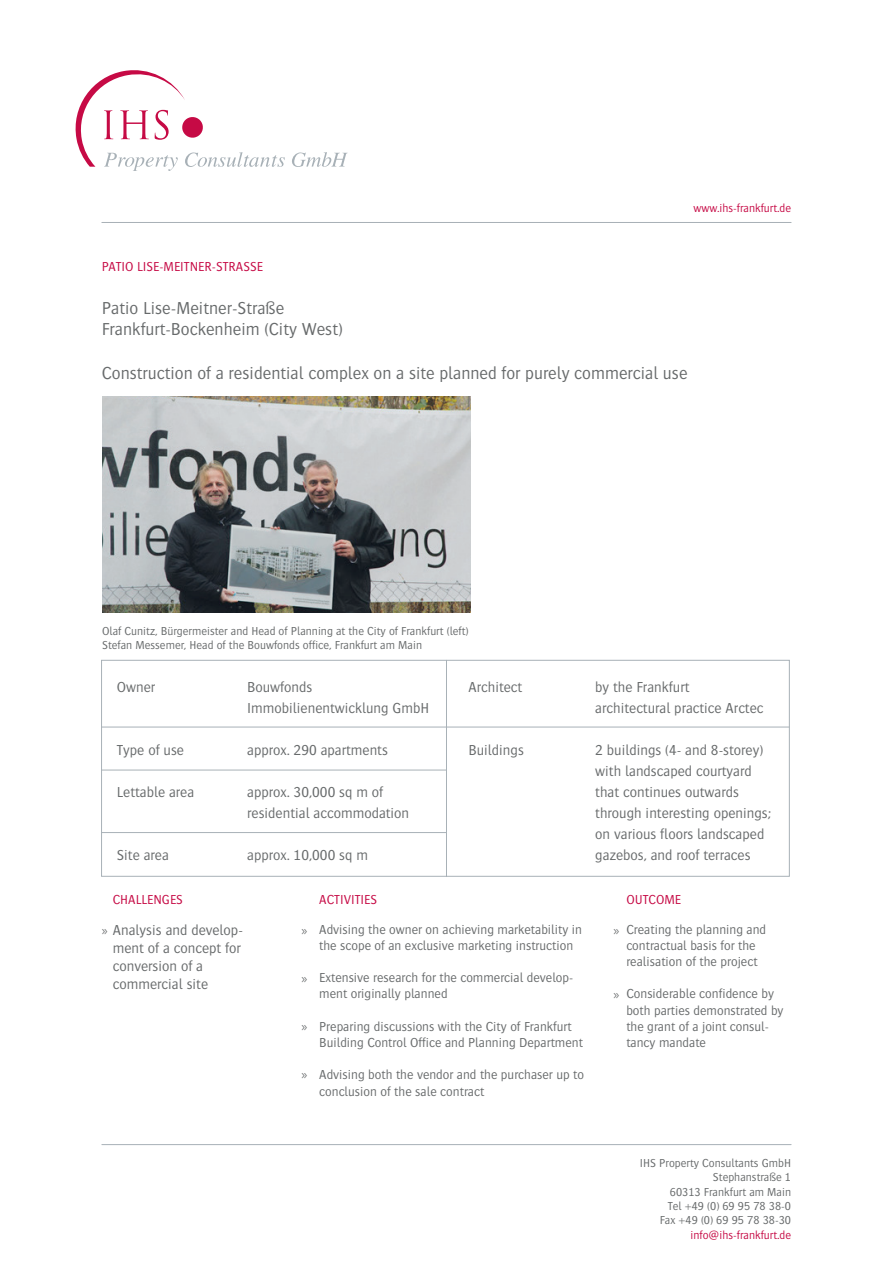
<style>
.page{position:relative;width:893px;height:1263px;background:#fff}
.page>*{position:absolute;margin:0;border:0;box-sizing:border-box;transform-origin:0 0}
.t1{font:300 18px/21.6px "Bosis Std";color:#676a6b}
.t2{font:300 15px/21px "Bosis Std";color:#676a6b}
.t3{font:300 13.5px/16.2px "Bosis Std";color:#676a6b}
.t4{font:300 13.5px "Bosis Std";color:#c60a45}
.t5{font:300 12px/14.4px "Bosis Std";color:#676a6b}
.t6{font:300 12px "Bosis Std";color:#c60a45}
</style>
<div class="page">
<svg style="left:75px;top:70px;width:273px;height:101px"></svg>
<hr style="left:102px;top:222px;width:689px;height:1px;background:#a8b1b7">
<hr style="left:102px;top:1144px;width:689px;height:1px;background:#a8b1b7">
<hr style="left:101px;top:727px;width:688px;height:1px;background:#a8b1b7">
<hr style="left:101px;top:770px;width:345px;height:1px;background:#a8b1b7">
<hr style="left:101px;top:832px;width:345px;height:1px;background:#a8b1b7">
<div style="left:101px;top:660px;width:689px;height:217px;border:1px solid #a8b1b7"></div>
<hr style="left:446px;top:660px;width:1px;height:216px;background:#a8b1b7">
<img style="left:102px;top:396px;width:368px;height:216px">
<p class="t6" style="left:693px;top:201px;width:99px">www.ihs-frankfurt.de</p>
<p class="t4" style="left:102px;top:259px;width:163px">PATIO LISE-MEITNER-STRASSE</p>
<h1 class="t1" style="left:102px;top:297px;width:242px">Patio Lise-Meitner-Straße<br>Frankfurt-Bockenheim (City West)</h1>
<h1 class="t1" style="left:102px;top:362px;width:587px">Construction of a residential complex on a site planned for purely commercial use</h1>
<p class="t5" style="left:102px;top:623px;width:368px">Olaf Cunitz, Bürgermeister and Head of Planning at the City of Frankfurt (left)<br>Stefan Messemer, Head of the Bouwfonds office, Frankfurt am Main</p>
<p class="t2" style="left:117px;top:676px;width:40px">Owner</p>
<p class="t2" style="left:247px;top:676px;width:184px">Bouwfonds<br>Immobilienentwicklung GmbH</p>
<p class="t2" style="left:247px;top:739px;width:142px">approx. 290 apartments</p>
<p class="t2" style="left:247px;top:781px;width:164px">approx. 30,000 sq m of residential accommodation</p>
<p class="t2" style="left:247px;top:844px;width:122px">approx. 10,000 sq m</p>
<p class="t2" style="left:468px;top:676px;width:55px">Architect</p>
<p class="t2" style="left:117px;top:739px;width:69px">Type of use</p>
<p class="t2" style="left:117px;top:781px;width:79px">Lettable area</p>
<p class="t2" style="left:468px;top:739px;width:57px">Buildings</p>
<p class="t2" style="left:117px;top:844px;width:54px">Site area</p>
<p class="t2" style="left:595px;top:676px;width:170px">by the Frankfurt architectural practice Arctec</p>
<p class="t2" style="left:595px;top:739px;width:177px">2 buildings (4- and 8-storey) with landscaped courtyard that continues outwards through interesting openings; on various floors landscaped gazebos, and roof terraces</p>
<p class="t4" style="left:113px;top:892px;width:72px">CHALLENGES</p>
<p class="t4" style="left:319px;top:892px;width:59px">ACTIVITIES</p>
<p class="t4" style="left:626px;top:892px;width:56px">OUTCOME</p>
<p class="t2" style="left:113px;top:920px;width:132px;line-height:18px">Analysis and develop&shy;ment of a concept for conversion of a commercial site</p>
<p class="t3" style="left:319px;top:921px;width:264px">Advising the owner on achieving marketability in the scope of an exclusive marketing instruction</p>
<p class="t3" style="left:319px;top:969px;width:256px">Extensive research for the commercial develop&shy;ment originally planned</p>
<p class="t3" style="left:319px;top:1018px;width:265px">Preparing discussions with the City of Frankfurt<br>Building Control Office and Planning Department</p>
<p class="t3" style="left:319px;top:1066px;width:266px">Advising both the vendor and the purchaser up to conclusion of the sale contract</p>
<p class="t3" style="left:626px;top:921px;width:141px">Creating the planning and contractual basis for the realisation of the project</p>
<p class="t3" style="left:626px;top:985px;width:159px">Considerable confidence by both parties demonstrated by the grant of a joint consul&shy;tancy mandate</p>
<p class="t3" style="left:102px;top:922px;width:8px">»</p>
<p class="t3" style="left:613px;top:922px;width:8px">»</p>
<p class="t3" style="left:301px;top:922px;width:8px">»</p>
<p class="t3" style="left:301px;top:970px;width:8px">»</p>
<p class="t3" style="left:613px;top:987px;width:8px">»</p>
<p class="t3" style="left:301px;top:1018px;width:8px">»</p>
<p class="t3" style="left:301px;top:1066px;width:8px">»</p>
<p class="t5" style="left:640px;top:1155px;width:153px;text-align:right">IHS Property Consultants GmbH<br>Stephanstraße 1<br>60313 Frankfurt am Main<br>Tel +49 (0) 69 95 78 38-0<br>Fax +49 (0) 69 95 78 38-30</p>
<p class="t6" style="left:690px;top:1228px;width:102px">info@ihs-frankfurt.de</p>
</div>
